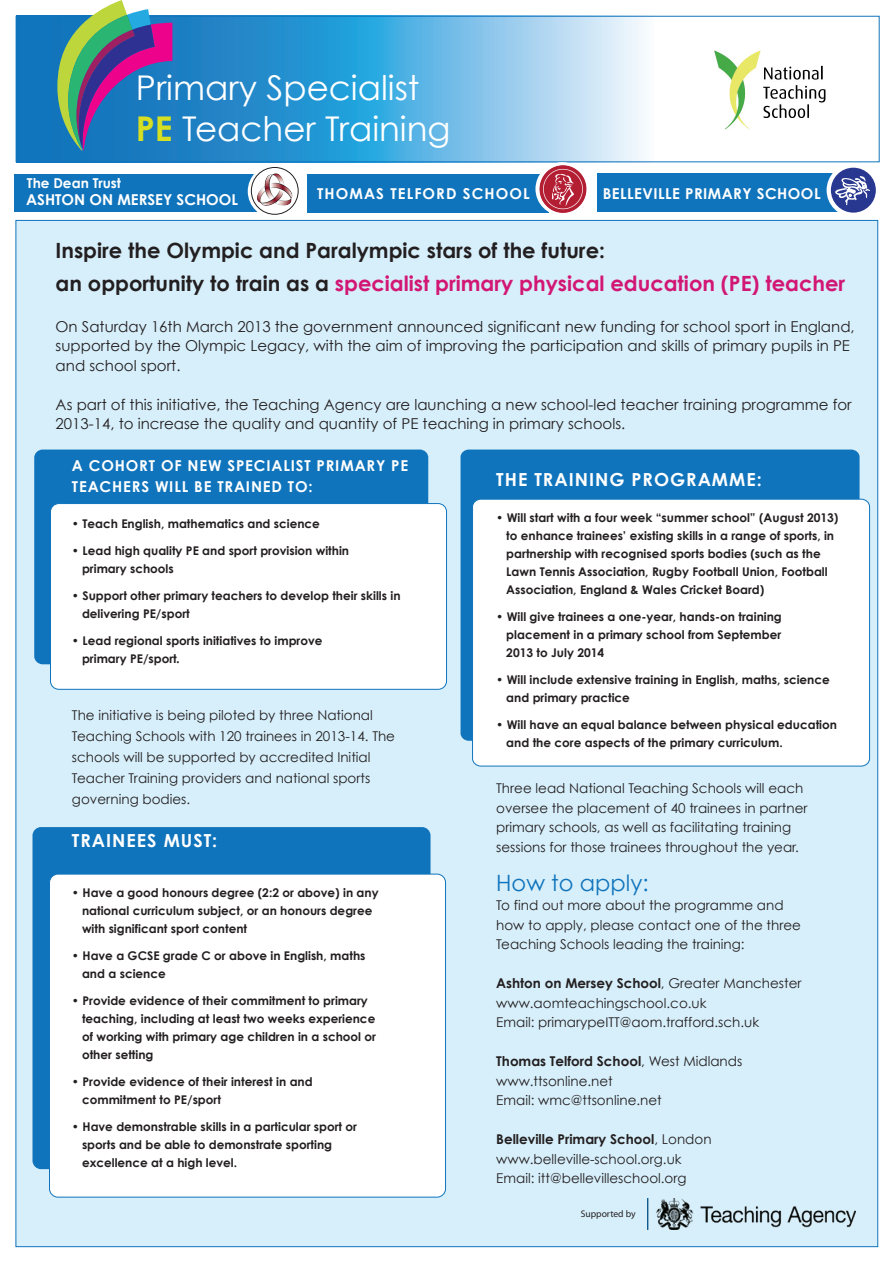
<style>
.page{position:relative;width:893px;height:1263px;background:#fff}
.page>*{position:absolute;margin:0;border:0;box-sizing:border-box;transform-origin:0 0}
.t1{font:34.05px/41px "Century Gothic";color:#fff}
.t2{font:22.5px "Century Gothic";color:#1074bc}
.t3{font:700 21px/33px "Century Gothic";color:#231f20}
.t4{font:700 18px "Century Gothic";letter-spacing:.055em;color:#fff}
.t5{font:15px/19.5px "Century Gothic";color:#231f20}
.t6{font:700 15px/21px "Century Gothic";letter-spacing:.055em;color:#fff}
.t7{font:700 15px "Century Gothic";letter-spacing:.03em;color:#fff}
.t8{font:700 15px "Century Gothic";color:#fff}
.t9{font:700 13.65px "Century Gothic";color:#fff}
.t10{font:13.5px/19.5px "Century Gothic";color:#231f20}
.t11{font:700 12px/18px "Century Gothic";color:#231f20}
.t12{font:9.6px "Myriad Pro";color:#231f20}
.s1{font-weight:700;color:#d6df21}
.s2{color:#d21674}
.s3{font-style:italic}
.s4{font-weight:700}
</style>
<div class="page">
<div style="left:16px;top:220px;width:862px;height:1027px;background:#d7effb;border:1px solid #1074bc"></div>
<div style="left:34px;top:449px;width:394px;height:215px;background:#1074bc;border-radius:8px"></div>
<div style="left:50px;top:503px;width:396px;height:186px;background:#fff;border-radius:8px"></div>
<div style="left:50px;top:503px;width:397px;height:187px;border:1px solid #1074bc;border-radius:8px"></div>
<div style="left:33px;top:827px;width:397px;height:342px;background:#1074bc;border-radius:9px"></div>
<div style="left:50px;top:874px;width:396px;height:323px;background:#fff;border-radius:9px"></div>
<div style="left:49px;top:874px;width:397px;height:323px;border:1px solid #1074bc;border-radius:9px"></div>
<div style="left:460px;top:449px;width:400px;height:292px;background:#1074bc;border-radius:8px"></div>
<div style="left:472px;top:499px;width:398px;height:267px;background:#fff;border-radius:8px"></div>
<div style="left:472px;top:499px;width:398px;height:267px;border:1px solid #1074bc;border-radius:8px"></div>
<img style="left:648px;top:1199px;width:207px;height:30px">
<svg style="left:18px;top:18px;width:626px;height:142px;background:#5daddd"></svg>
<img style="left:714px;top:50px;width:112px;height:80px">
<div style="left:16px;top:16px;width:863px;height:146px;border:1px solid #1074bc"></div>
<svg style="left:54px;top:0;width:118px;height:151px;background:#5d7da1"></svg>
<div style="left:597px;top:174px;width:265px;height:38px;background:#1074bc"></div>
<div style="left:827px;top:163px;width:53px;height:54px;background:#fff;border-radius:50%"></div>
<div style="left:831px;top:168px;width:45px;height:45px;background:#283890;border-radius:50%"></div>
<svg style="left:834px;top:175px;width:36px;height:30px"></svg>
<div style="left:308px;top:174px;width:241px;height:38px;background:#1074bc"></div>
<img style="left:516px;top:157px;width:93px;height:64px">
<div style="left:15px;top:174px;width:277px;height:38px;background:#1074bc"></div>
<svg style="left:248px;top:164px;width:53px;height:54px"></svg>
<svg style="left:251px;top:167px;width:47px;height:47px"></svg>
<div style="left:251px;top:167px;width:48px;height:48px;border:1px solid #231f20;border-radius:50%"></div>
<img style="left:255px;top:170px;width:39px;height:40px">
<h1 class="t1" style="left:136px;top:67px;width:316px">Primary Specialist<br><span class="s1">PE</span> Teacher Training</h1>
<p class="t6" style="left:317px;top:183px;width:214px">THOMAS TELFORD SCHOOL</p>
<p class="t7" style="left:603px;top:184px;width:219px">BELLEVILLE PRIMARY SCHOOL</p>
<p class="t9" style="left:27px;top:175px;width:96px">The Dean Trust</p>
<p class="t8" style="left:26px;top:190px;width:213px">ASHTON ON MERSEY SCHOOL</p>
<h3 class="t3" style="left:56px;top:233px;width:791px">Inspire the Olympic and Paralympic stars of the future:<br>an opportunity to train as a <span class="s2">specialist primary physical education (PE) teacher</span></h3>
<p class="t5" style="left:56px;top:316px;width:801px">On Saturday 16th March 2013 the government announced significant new funding for school sport in England, supported by the Olympic Legacy, with the aim of improving the participation and skills of primary pupils in PE and school sport.</p>
<p class="t5" style="left:56px;top:394px;width:798px">As part of this initiative, the Teaching Agency are launching a new school-led teacher training programme for<br>2013-14, to increase the quality and quantity of PE teaching in primary schools.</p>
<p class="t6" style="left:72px;top:454px;width:338px">A COHORT OF NEW SPECIALIST PRIMARY PE<br>TEACHERS WILL BE TRAINED TO:</p>
<p class="t11" style="left:72px;top:514px;width:249px">• Teach English, mathematics and science</p>
<p class="t11" style="left:82px;top:541px;width:269px;text-indent:-10px">• Lead high quality PE and sport provision within primary schools</p>
<p class="t11" style="left:82px;top:586px;width:320px;text-indent:-10px">• Support other primary teachers to develop their skills in delivering PE/sport</p>
<p class="t11" style="left:82px;top:631px;width:242px;text-indent:-10px">• Lead regional sports initiatives to improve primary PE/sport<span class="s3">.</span></p>
<p class="t10" style="left:72px;top:704px;width:325px;line-height:21px">The initiative is being piloted by three National Teaching Schools with 120 trainees in 2013-14. The schools will be supported by accredited Initial Teacher Training providers and national sports governing bodies.</p>
<h3 class="t4" style="left:72px;top:829px;width:147px">TRAINEES MUST:</h3>
<p class="t11" style="left:82px;top:883px;width:298px;text-indent:-10px">• Have a good honours degree (2:2 or above) in any national curriculum subject, or an honours degree with significant sport content</p>
<p class="t11" style="left:82px;top:946px;width:285px;text-indent:-10px">• Have a GCSE grade C or above in English, maths and a science</p>
<p class="t11" style="left:82px;top:991px;width:295px;text-indent:-10px">• Provide evidence of their commitment to primary teaching, including at least two weeks experience of working with primary age children in a school or other setting</p>
<p class="t11" style="left:82px;top:1072px;width:232px;text-indent:-10px">• Provide evidence of their interest in and commitment to PE/sport</p>
<p class="t11" style="left:82px;top:1117px;width:277px;text-indent:-10px">• Have demonstrable skills in a particular sport or sports and be able to demonstrate sporting excellence at a high level.</p>
<h3 class="t4" style="left:496px;top:468px;width:267px">THE TRAINING PROGRAMME:</h3>
<p class="t11" style="left:506px;top:508px;width:334px;text-indent:-10px">• Will start with a four week “summer school” (August 2013) to enhance trainees’ existing skills in a range of sports, in partnership with recognised sports bodies (such as the Lawn Tennis Association, Rugby Football Union, Football Association, England &amp; Wales Cricket Board)</p>
<p class="t11" style="left:506px;top:607px;width:277px;text-align:justify;text-indent:-10px">• Will give trainees a one-year, hands-on training placement in a primary school from September 2013 to July 2014</p>
<p class="t11" style="left:506px;top:670px;width:325px;text-indent:-10px">• Will include extensive training in English, maths, science and primary practice</p>
<p class="t11" style="left:506px;top:715px;width:332px;text-indent:-10px">• Will have an equal balance between physical education and the core aspects of the primary curriculum.</p>
<p class="t10" style="left:496px;top:778px;width:313px">Three lead National Teaching Schools will each oversee the placement of 40 trainees in partner primary schools, as well as facilitating training sessions for those trainees throughout the year.</p>
<h2 class="t2" style="left:496px;top:869px;width:154px">How to apply:</h2>
<p class="t10" style="left:496px;top:895px;width:306px">To find out more about the programme and how to apply, please contact one of the three<br>Teaching Schools leading the training:</p>
<p class="t10" style="left:496px;top:973px;width:307px"><span class="s4">Ashton on Mersey School</span>, Greater Manchester www.aomteachingschool.co.uk<br>Email: primarypeITT@aom.trafford.sch.uk</p>
<p class="t10" style="left:496px;top:1051px;width:248px"><span class="s4">Thomas Telford School</span>, West Midlands www.ttsonline.net<br>Email: wmc@ttsonline.net</p>
<p class="t10" style="left:496px;top:1129px;width:217px"><span class="s4">Belleville Primary School</span>, London www.belleville-school.org.uk<br>Email: itt@bellevilleschool.org</p>
<p class="t12" style="left:581px;top:1207px;width:57px">Supported by</p>
</div>
